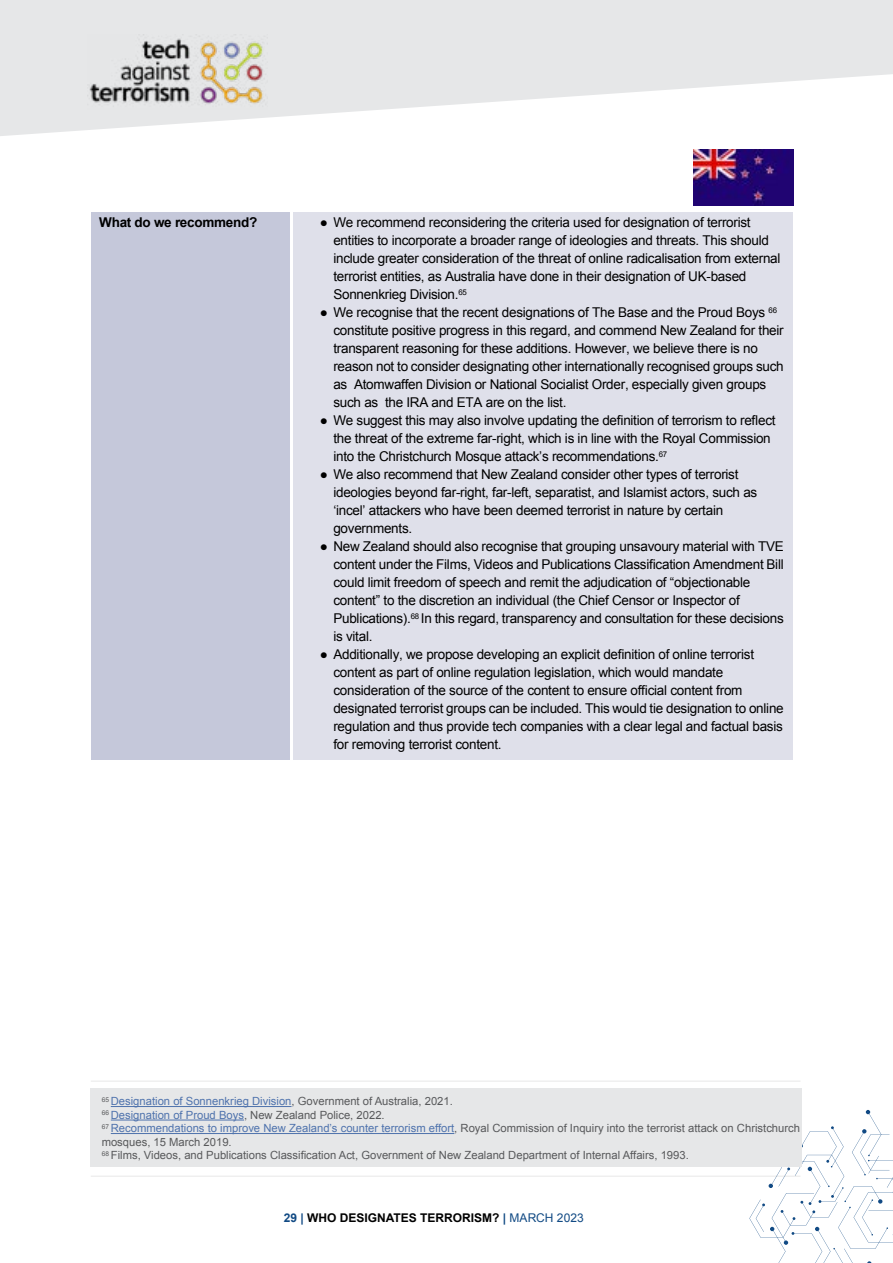
<style>
.page{position:relative;width:893px;height:1263px;background:#fff}
.page>*{position:absolute;margin:0;border:0;box-sizing:border-box;transform-origin:0 0}
.t1{font:13.5px/18px "Arial";letter-spacing:-.02em;color:#000}
.t2{font:700 13.5px "Arial";letter-spacing:-.02em;color:#000}
.t3{font:700 12px "Arial";color:#000}
.t4{font:11.25px/13.5px "Arial";color:#58595b}
.s1{color:#4f73ad}
.s2{color:#114a84}
.s3{font-weight:400;color:#114a84}
</style>
<div class="page">
<svg style="left:749px;top:1110px;width:144px;height:153px"></svg>
<div style="left:91px;top:1089px;width:711px;height:78px;background:#e6e7e8"></div>
<hr style="left:111px;top:1106px;width:181px;height:1px;background:#4f73ad">
<hr style="left:111px;top:1119px;width:133px;height:1px;background:#4f73ad">
<hr style="left:111px;top:1133px;width:343px;height:1px;background:#4f73ad">
<hr style="left:91px;top:1176px;width:709px;height:1px;background:#000">
<hr style="left:91px;top:1081px;width:709px;height:1px;background:#000">
<svg style="left:0;top:0;width:893px;height:136px;fill:#e6e7e8"></svg>
<img style="left:88px;top:35px;width:179px;height:75px">
<div style="left:91px;top:213px;width:199px;height:547px;background:#c5c8da"></div>
<div style="left:293px;top:213px;width:500px;height:547px;background:#dfe0ea"></div>
<img style="left:693px;top:150px;width:100px;height:56px">
<p class="t2" style="left:99px;top:214px;width:160px">What do we recommend?</p>
<p class="t1" style="left:333px;top:214px;width:449px;text-indent:-14px">● We recommend reconsidering the criteria used for designation of terrorist entities to incorporate a broader range of ideologies and threats. This should include greater consideration of the threat of online radicalisation from external terrorist entities, as Australia have done in their designation of UK-based Sonnenkrieg Division.<sup>65</sup></p>
<p class="t1" style="left:333px;top:304px;width:452px;text-indent:-14px">● We recognise that the recent designations of The Base and the Proud Boys <sup>66 </sup>constitute positive progress in this regard, and commend New Zealand for their transparent reasoning for these additions. However, we believe there is no reason not to consider designating other internationally recognised groups such as Atomwaffen Division or National Socialist Order, especially given groups such as the IRA and ETA are on the list.</p>
<p class="t1" style="left:333px;top:412px;width:444px;text-indent:-14px">● We suggest this may also involve updating the definition of terrorism to reflect the threat of the extreme far-right, which is in line with the Royal Commission into the Christchurch Mosque attack’s recommendations.<sup>67</sup></p>
<p class="t1" style="left:333px;top:466px;width:425px;text-indent:-14px">● We also recommend that New Zealand consider other types of terrorist ideologies beyond far-right, far-left, separatist, and Islamist actors, such as ‘incel’ attackers who have been deemed terrorist in nature by certain governments.</p>
<p class="t1" style="left:333px;top:538px;width:452px;text-indent:-13px">● New Zealand should also recognise that grouping unsavoury material with TVE content under the Films, Videos and Publications Classification Amendment Bill could limit freedom of speech and remit the adjudication of “objectionable content” to the discretion an individual (the Chief Censor or Inspector of Publications).<sup>68</sup> In this regard, transparency and consultation for these decisions is vital.</p>
<p class="t1" style="left:333px;top:646px;width:452px;text-indent:-14px">● Additionally, we propose developing an explicit definition of online terrorist content as part of online regulation legislation, which would mandate consideration of the source of the content to ensure official content from designated terrorist groups can be included. This would tie designation to online regulation and thus provide tech companies with a clear legal and factual basis for removing terrorist content.</p>
<p class="t4" style="left:102px;top:1095px;width:700px"><sup>65</sup> <span class="s1">Designation of Sonnenkrieg Division</span>, Government of Australia, 2021.<br><sup>66</sup> <span class="s1">Designation of Proud Boys</span>, New Zealand Police, 2022.<br><sup>67</sup> <span class="s1">Recommendations to improve New Zealand’s counter terrorism effort</span>, Royal Commission of Inquiry into the terrorist attack on Christchurch mosques, 15 March 2019.<br><sup>68</sup> Films, Videos, and Publications Classification Act, Government of New Zealand Department of Internal Affairs, 1993.</p>
<p class="t3" style="left:284px;top:1209px;width:301px"><span class="s2">29 |</span> WHO DESIGNATES TERRORISM? <span class="s2">|</span> <span class="s3">MARCH 2023</span></p>
</div>
